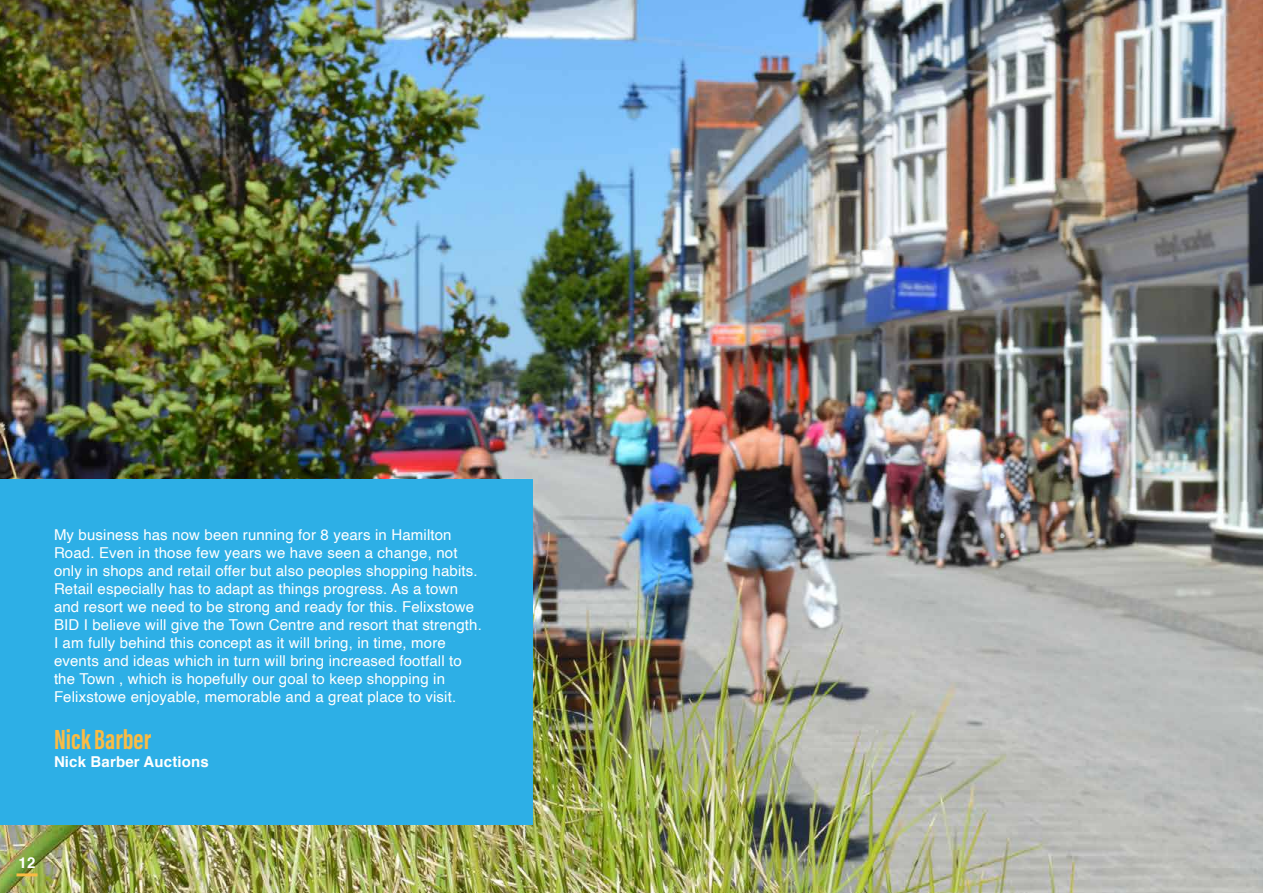
<style>
.page{position:relative;width:1263px;height:893px;background:#fff}
.page>*{position:absolute;margin:0;border:0;box-sizing:border-box;transform-origin:0 0}
.t1{font:700 28.5px "Acumin Pro Extra Cond";color:#fbbc43}
.t2{font:15px/18px "Helvetica";letter-spacing:.01em;color:#fff}
.t3{font:700 15px "Helvetica";letter-spacing:.01em;color:#fff}
</style>
<div class="page">
<img style="left:0;top:0;width:1263px;height:893px">
<hr style="left:16px;top:873px;width:22px;height:3px;background:#fbbc43">
<div style="left:0;top:479px;width:533px;height:346px;background:#2dafe6"></div>
<p class="t2" style="left:54px;top:526px;width:429px">My business has now been running for 8 years in Hamilton Road. Even in those few years we have seen a change, not only in shops and retail offer but also peoples shopping habits.<br>Retail especially has to adapt as things progress. As a town and resort we need to be strong and ready for this. Felixstowe BID I believe will give the Town Centre and resort that strength.<br>I am fully behind this concept as it will bring, in time, more events and ideas which in turn will bring increased footfall to the Town , which is hopefully our goal to keep shopping in Felixstowe enjoyable, memorable and a great place to visit.</p>
<h1 class="t1" style="left:54px;top:722px;width:99px">Nick Barber</h1>
<p class="t3" style="left:54px;top:749px;width:156px">Nick Barber Auctions</p>
<p class="t3" style="left:19px;top:851px;width:18px">12</p>
</div>
